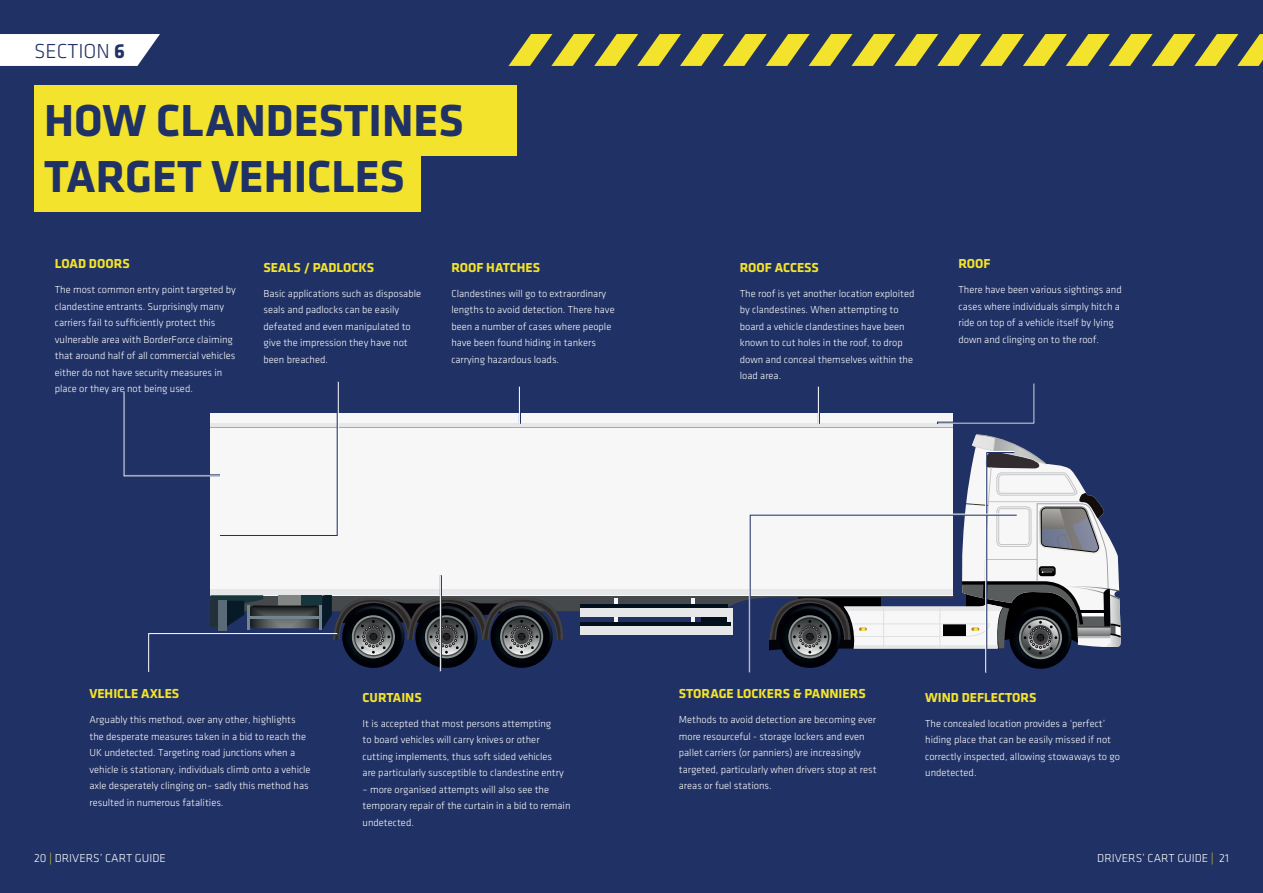
<style>
.page{position:relative;width:1263px;height:893px;background:#203165}
.page>*{position:absolute;margin:0;border:0;box-sizing:border-box;transform-origin:0 0}
.t1{font:700 46.5px/55.8px "Klavika";color:#203165}
.t2{font:300 21px "Klavika";color:#203165}
.t3{font:700 13.5px "Klavika";color:#f3e32c}
.t4{font:300 12px "Klavika";color:#fff}
.t5{font:300 10.5px/16.5px "Klavika";color:#fff}
.s1{font-weight:700}
.s2{color:#f3e32c}
</style>
<div class="page">
<svg style="left:508px;top:34px;width:755px;height:32px"></svg>
<svg style="left:123px;top:381px;width:998px;height:292px"></svg>
<div style="left:34px;top:86px;width:483px;height:70px;background:#f3e32c"></div>
<div style="left:34px;top:141px;width:387px;height:70px;background:#f3e32c"></div>
<svg style="left:0;top:34px;width:160px;height:32px;background:#eeeff3"></svg>
<h2 class="t2" style="left:34px;top:40px;width:93px">SECTION <span class="s1">6</span></h2>
<h1 class="t1" style="left:44px;top:93px;width:421px">HOW CLANDESTINES<br>TARGET VEHICLES</h1>
<p class="t3" style="left:55px;top:256px;width:76px">LOAD DOORS</p>
<p class="t5" style="left:55px;top:282px;width:183px">The most common entry point targeted by clandestine entrants. Surprisingly many carriers fail to sufficiently protect this vulnerable area with BorderForce claiming that around half of all commercial vehicles either do not have security measures in place or they are not being used.</p>
<p class="t3" style="left:263px;top:260px;width:112px">SEALS / PADLOCKS</p>
<p class="t5" style="left:263px;top:285px;width:159px">Basic applications such as disposable seals and padlocks can be easily defeated and even manipulated to give the impression they have not been breached.</p>
<p class="t3" style="left:451px;top:260px;width:90px">ROOF HATCHES</p>
<p class="t5" style="left:451px;top:285px;width:165px">Clandestines will go to extraordinary lengths to avoid detection. There have been a number of cases where people have been found hiding in tankers carrying hazardous loads.</p>
<p class="t3" style="left:740px;top:260px;width:81px">ROOF ACCESS</p>
<p class="t5" style="left:740px;top:285px;width:176px">The roof is yet another location exploited by clandestines. When attempting to board a vehicle clandestines have been known to cut holes in the roof, to drop down and conceal themselves within the load area.</p>
<p class="t3" style="left:958px;top:256px;width:34px">ROOF</p>
<p class="t5" style="left:958px;top:282px;width:165px">There have been various sightings and cases where individuals simply hitch a ride on top of a vehicle itself by lying down and clinging on to the roof.</p>
<p class="t3" style="left:89px;top:687px;width:91px">VEHICLE AXLES</p>
<p class="t5" style="left:89px;top:712px;width:223px">Arguably this method, over any other, highlights the desperate measures taken in a bid to reach the UK undetected. Targeting road junctions when a vehicle is stationary, individuals climb onto a vehicle axle desperately clinging on– sadly this method has resulted in numerous fatalities.</p>
<p class="t3" style="left:363px;top:690px;width:61px">CURTAINS</p>
<p class="t5" style="left:363px;top:715px;width:203px">It is accepted that most persons attempting<br>to board vehicles will carry knives or other cutting implements, thus soft sided vehicles are particularly susceptible to clandestine entry</p>
<p class="t5" style="left:363px;top:781px;width:209px">– more organised attempts will also see the temporary repair of the curtain in a bid to remain undetected.</p>
<p class="t3" style="left:679px;top:687px;width:188px">STORAGE LOCKERS &amp; PANNIERS</p>
<p class="t5" style="left:679px;top:712px;width:199px">Methods to avoid detection are becoming ever more resourceful - storage lockers and even pallet carriers (or panniers) are increasingly targeted, particularly when drivers stop at rest areas or fuel stations.</p>
<p class="t3" style="left:925px;top:690px;width:113px">WIND DEFLECTORS</p>
<p class="t5" style="left:925px;top:715px;width:196px">The concealed location provides a ‘perfect’ hiding place that can be easily missed if not correctly inspected, allowing stowaways to go undetected.</p>
<p class="t4" style="left:34px;top:852px;width:133px">20 <span class="s2">|</span> DRIVERS’ CART GUIDE</p>
<p class="t4" style="left:1097px;top:852px;width:133px">DRIVERS’ CART GUIDE <span class="s2">|</span> 21</p>
</div>
